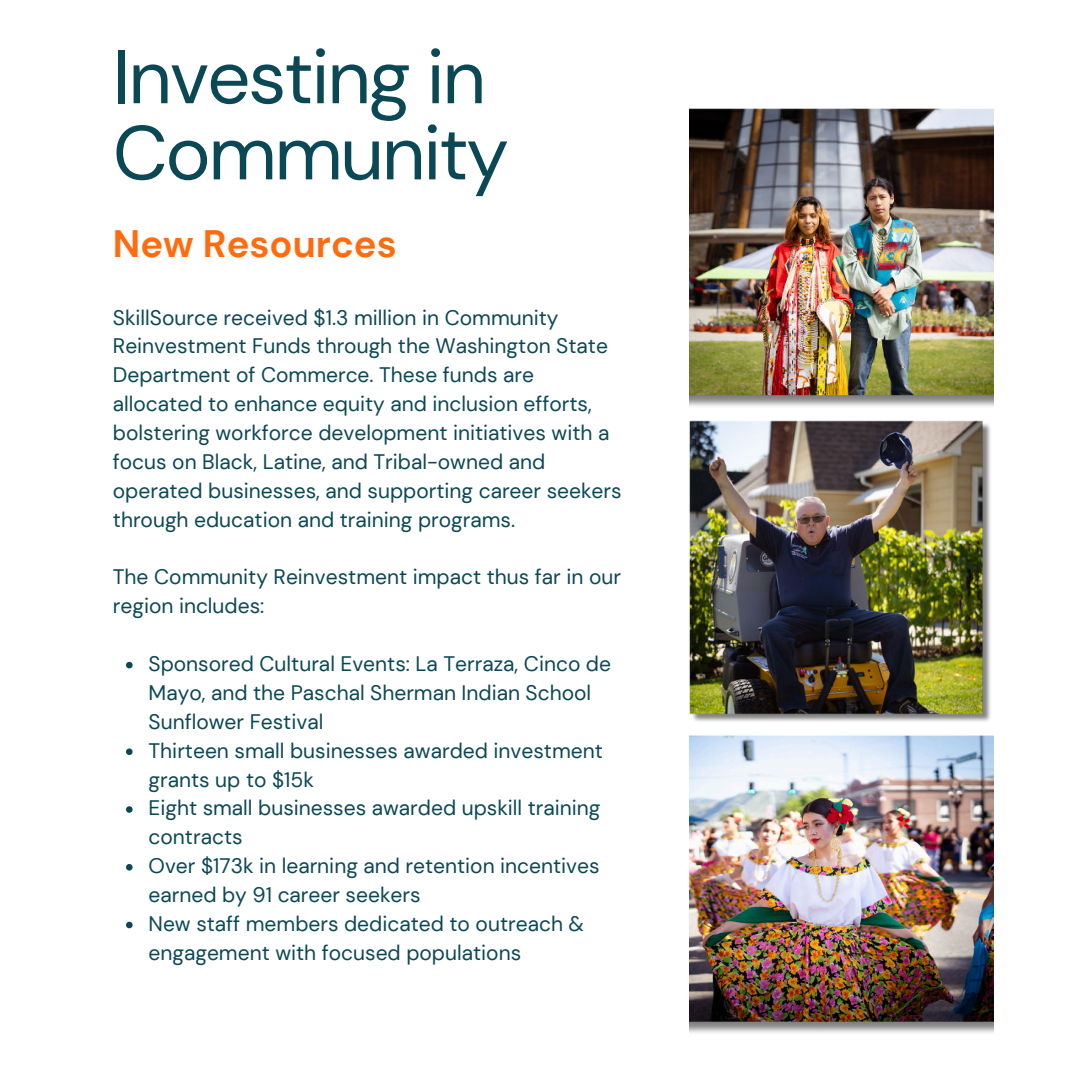
<style>
.page{position:relative;width:1071px;height:1071px;background:#fff}
.page>*{position:absolute;margin:0;border:0;box-sizing:border-box;transform-origin:0 0}
.t1{font:76.3px/76.1px "DM Sans";letter-spacing:-.03em;color:#0b4855}
.t2{font:700 38.15px "DM Sans";color:#ff6c0e}
.t3{font:21px/28.9px "DM Sans";color:#0b4855}
</style>
<div class="page">
<svg style="left:126px;top:662px;width:7px;height:6px"></svg>
<svg style="left:126px;top:748px;width:7px;height:7px"></svg>
<svg style="left:126px;top:806px;width:7px;height:7px"></svg>
<svg style="left:126px;top:864px;width:7px;height:7px"></svg>
<svg style="left:126px;top:922px;width:7px;height:6px"></svg>
<img style="left:690px;top:108px;width:303px;height:298px">
<img style="left:690px;top:421px;width:301px;height:301px">
<img style="left:690px;top:735px;width:303px;height:298px">
<h1 class="t1" style="left:113px;top:38px;width:397px">Investing in<br>Community</h1>
<h2 class="t2" style="left:113px;top:220px;width:285px">New Resources</h2>
<p class="t3" style="left:113px;top:303px;width:510px">SkillSource received $1.3 million in Community Reinvestment Funds through the Washington State Department of Commerce. These funds are allocated to enhance equity and inclusion efforts, bolstering workforce development initiatives with a focus on Black, Latine, and Tribal-owned and operated businesses, and supporting career seekers through education and training programs.</p>
<p class="t3" style="left:113px;top:563px;width:510px">The Community Reinvestment impact thus far in our region includes:</p>
<p class="t3" style="left:149px;top:649px;width:464px">Sponsored Cultural Events: La Terraza, Cinco de Mayo, and the Paschal Sherman Indian School Sunflower Festival<br>Thirteen small businesses awarded investment grants up to $15k<br>Eight small businesses awarded upskill training contracts<br>Over $173k in learning and retention incentives earned by 91 career seekers<br>New staff members dedicated to outreach &amp; engagement with focused populations</p>
</div>
